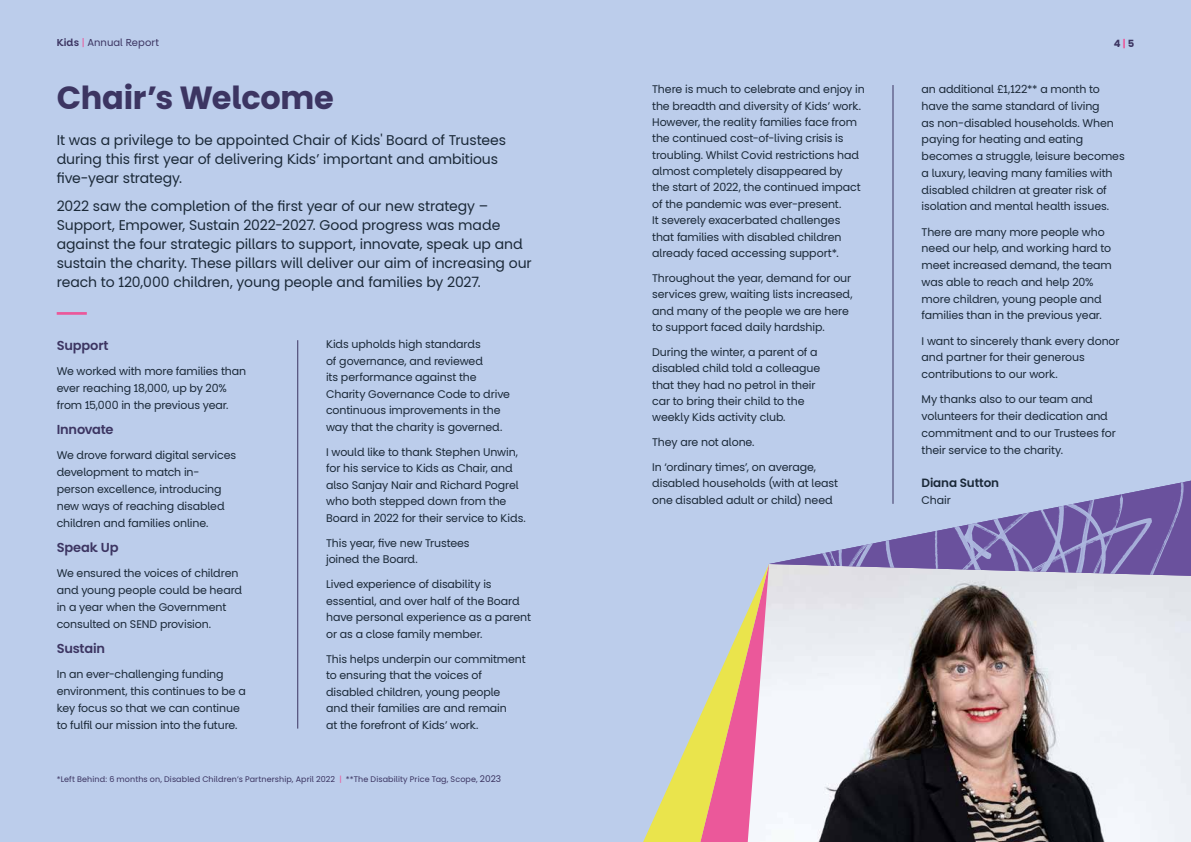
<style>
.page{position:relative;width:1191px;height:842px;background:#bccdeb}
.page>*{position:absolute;margin:0;border:0;box-sizing:border-box;transform-origin:0 0}
.t1{font:700 32px "Popp Kids";letter-spacing:-.005em;color:#3c3562}
.t2{font:14px/19px "Popp Kids";letter-spacing:-.005em;color:#1b2938}
.t3{font:600 13px "Popp Kids";letter-spacing:-.015em;color:#3c3562}
.t4{font:600 12px "Popp Kids";letter-spacing:-.015em;color:#1b2938}
.t5{font:11px/16.4px "Popp Kids";letter-spacing:-.01em;color:#1b2938}
.t6{font:10px "Popp Kids";letter-spacing:.005em;color:#3c3562}
.t7{font:700 10px "Popp Kids";color:#3c3562}
.t8{font:8px "Popp Kids";letter-spacing:.015em;color:#3c3562}
.s1{font-weight:600}
.s2{color:#eb589a}
.s3{font-size:9px}
</style>
<div class="page">
<hr style="left:297px;top:340px;width:1px;height:389px;background:#3c3562">
<hr style="left:892px;top:85px;width:1px;height:419px;background:#3c3562">
<svg style="left:643px;top:481px;width:548px;height:361px"></svg>
<hr style="left:57px;top:312px;width:30px;height:3px;background:#eb589a">
<p class="t6" style="left:57px;top:36px;width:104px"><span class="s1">Kids</span> <span class="s2">|</span> Annual Report</p>
<h1 class="t1" style="left:57px;top:76px;width:279px">Chair’s Welcome</h1>
<p class="t5" style="left:652px;top:81px;width:214px">There is much to celebrate and enjoy in the breadth and diversity of Kids’ work.<br>However, the reality families face from the continued cost-of-living crisis is troubling. Whilst Covid restrictions had almost completely disappeared by<br>the start of 2022, the continued impact of the pandemic was ever-present.<br>It severely exacerbated challenges that families with disabled children already faced accessing support*.</p>
<p class="t5" style="left:652px;top:270px;width:202px">Throughout the year, demand for our services grew, waiting lists increased, and many of the people we are here to support faced daily hardship.</p>
<p class="t5" style="left:652px;top:344px;width:169px">During the winter, a parent of a disabled child told a colleague that they had no petrol in their car to bring their child to the weekly Kids activity club.</p>
<p class="t5" style="left:652px;top:434px;width:104px">They are not alone.</p>
<p class="t5" style="left:652px;top:459px;width:187px">In ‘ordinary times’, on average, disabled households (with at least one disabled adult or child) need</p>
<p class="t2" style="left:57px;top:131px;width:451px">It was a privilege to be appointed Chair of Kids' Board of Trustees during this first year of delivering Kids’ important and ambitious five-year strategy.</p>
<p class="t2" style="left:57px;top:196px;width:476px">2022 saw the completion of the first year of our new strategy – Support, Empower, Sustain 2022-2027. Good progress was made against the four strategic pillars to support, innovate, speak up and sustain the charity. These pillars will deliver our aim of increasing our reach to 120,000 children, young people and families by 2027.</p>
<p class="t5" style="left:326px;top:336px;width:185px">Kids upholds high standards<br>of governance, and reviewed<br>its performance against the<br>Charity Governance Code to drive continuous improvements in the way that the charity is governed.</p>
<p class="t5" style="left:326px;top:444px;width:201px">I would like to thank Stephen Unwin, for his service to Kids as Chair, and also Sanjay Nair and Richard Pogrel who both stepped down from the Board in 2022 for their service to Kids.</p>
<p class="t5" style="left:326px;top:535px;width:145px">This year, five new Trustees joined the Board.</p>
<p class="t5" style="left:326px;top:576px;width:206px">Lived experience of disability is essential, and over half of the Board have personal experience as a parent or as a close family member.</p>
<p class="t5" style="left:326px;top:650px;width:201px">This helps underpin our commitment to ensuring that the voices of disabled children, young people<br>and their families are and remain<br>at the forefront of Kids’ work.</p>
<p class="t3" style="left:57px;top:337px;width:53px">Support</p>
<p class="t5" style="left:57px;top:363px;width:191px;line-height:16.8px">We worked with more families than ever reaching 18,000, up by 20% from 15,000 in the previous year.</p>
<p class="t3" style="left:57px;top:421px;width:58px">Innovate</p>
<p class="t5" style="left:57px;top:447px;width:181px;line-height:16.8px">We drove forward digital services development to match in&shy;person excellence, introducing new ways of reaching disabled children and families online.</p>
<p class="t3" style="left:57px;top:539px;width:63px">Speak Up</p>
<p class="t5" style="left:57px;top:565px;width:187px;line-height:16.8px">We ensured the voices of children and young people could be heard in a year when the Government consulted on SEND provision.</p>
<p class="t3" style="left:57px;top:640px;width:50px">Sustain</p>
<p class="t5" style="left:57px;top:666px;width:191px;line-height:16.8px">In an ever-challenging funding environment, this continues to be a key focus so that we can continue to fulfil our mission into the future.</p>
<p class="t8" style="left:57px;top:774px;width:446px">*Left Behind: 6 months on, Disabled Children’s Partnership, April 2022 <span class="s2">|</span> **The Disability Price Tag, Scope, <span class="s3">2023</span></p>
<p class="t7" style="left:1113px;top:37px;width:22px">4 <span class="s2">|</span> 5</p>
<p class="t5" style="left:921px;top:81px;width:205px;line-height:16.7px">an additional £1,122** a month to have the same standard of living<br>as non-disabled households. When paying for heating and eating becomes a struggle, leisure becomes a luxury, leaving many families with disabled children at greater risk of isolation and mental health issues.</p>
<p class="t5" style="left:921px;top:223px;width:192px;line-height:16.7px">There are many more people who need our help, and working hard to meet increased demand, the team was able to reach and help 20% more children, young people and families than in the previous year.</p>
<p class="t5" style="left:921px;top:332px;width:200px;line-height:16.7px">I want to sincerely thank every donor and partner for their generous contributions to our work.</p>
<p class="t5" style="left:921px;top:391px;width:196px;line-height:16.7px">My thanks also to our team and volunteers for their dedication and commitment and to our Trustees for their service to the charity.</p>
<p class="t4" style="left:921px;top:475px;width:79px">Diana Sutton</p>
<p class="t5" style="left:921px;top:492px;width:31px">Chair</p>
</div>
